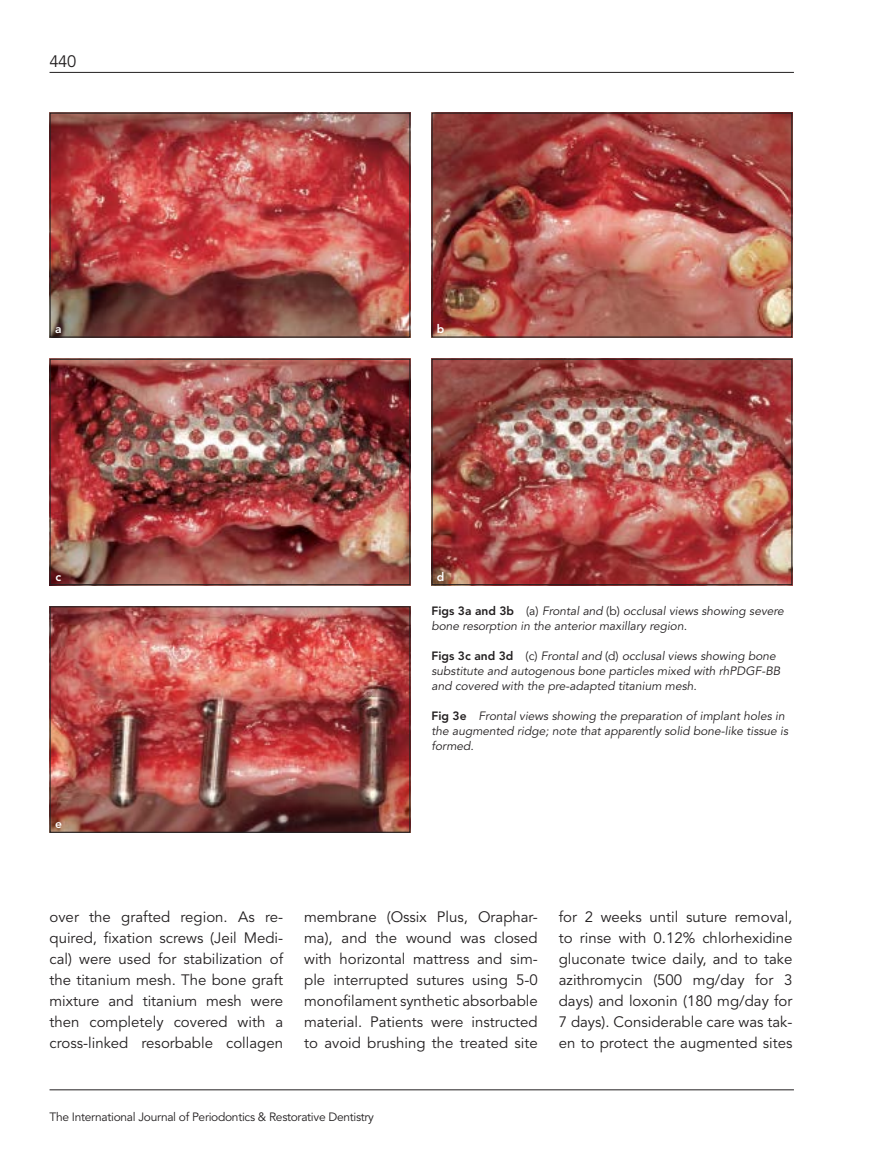
<style>
.page{position:relative;width:878px;height:1175px;background:#fff}
.page>*{position:absolute;margin:0;border:0;box-sizing:border-box;transform-origin:0 0}
.t1{font:16.5px "Avenir LT Std";color:#221f20}
.t2{font:15px/21px "Avenir LT Std";color:#221f20;text-align:justify}
.t3{font:italic 12px/15px "Avenir LT Std";color:#221f20}
.t4{font:12px "Avenir LT Std";letter-spacing:-.025em;color:#221f20}
.t5{font:800 12px "Avenir LT Std";color:#fff}
.s1{font-weight:800;font-style:normal}
.s2{font-style:normal}
</style>
<div class="page">
<hr style="left:50px;top:1089px;width:744px;height:1px;background:#221f20">
<hr style="left:50px;top:72px;width:744px;height:1px;background:#221f20">
<img style="left:52px;top:114px;width:356px;height:222px">
<div style="left:50px;top:112px;width:360px;height:226px;border:1px solid #221f20"></div>
<img style="left:433px;top:114px;width:357px;height:222px">
<div style="left:431px;top:112px;width:361px;height:226px;border:1px solid #221f20"></div>
<img style="left:52px;top:360px;width:356px;height:223px">
<div style="left:50px;top:358px;width:360px;height:227px;border:1px solid #221f20"></div>
<img style="left:433px;top:360px;width:357px;height:223px">
<div style="left:431px;top:358px;width:361px;height:227px;border:1px solid #221f20"></div>
<img style="left:52px;top:608px;width:356px;height:222px">
<div style="left:50px;top:606px;width:360px;height:226px;border:1px solid #221f20"></div>
<p class="t1" style="left:50px;top:51px;width:28px">440</p>
<p class="t5" style="left:55px;top:322px;width:8px">a</p>
<p class="t5" style="left:56px;top:569px;width:7px">c</p>
<p class="t5" style="left:55px;top:817px;width:8px">e</p>
<p class="t5" style="left:436px;top:322px;width:9px">b</p>
<p class="t5" style="left:436px;top:569px;width:9px">d</p>
<p class="t3" style="left:431px;top:603px;width:354px"><span class="s1">Figs 3a and 3b</span> <span class="s2">(a)</span> Frontal and <span class="s2">(b)</span> occlusal views showing severe bone resorption in the anterior maxillary region.</p>
<p class="t3" style="left:431px;top:648px;width:350px"><span class="s1">Figs 3c and 3d</span> <span class="s2">(c)</span> Frontal and <span class="s2">(d)</span> occlusal views showing bone substitute and autogenous bone particles mixed with rhPDGF-BB and covered with the pre-adapted titanium mesh.</p>
<p class="t3" style="left:431px;top:708px;width:358px"><span class="s1">Fig 3e</span> Frontal views showing the preparation of implant holes in the augmented ridge; note that apparently solid bone-like tissue is formed.</p>
<p class="t2" style="left:50px;top:906px;width:235px">over the grafted region. As re&shy;quired, fixation screws (Jeil Medi&shy;cal) were used for stabilization of the titanium mesh. The bone graft mixture and titanium mesh were then completely covered with a cross-linked resorbable collagen</p>
<p class="t2" style="left:304px;top:906px;width:235px">membrane (Ossix Plus, Oraphar&shy;ma), and the wound was closed with horizontal mattress and sim&shy;ple interrupted sutures using 5-0 monofilament synthetic absorbable material. Patients were instructed to avoid brushing the treated site</p>
<p class="t2" style="left:559px;top:906px;width:235px">for 2 weeks until suture removal, to rinse with 0.12% chlorhexidine gluconate twice daily, and to take azithromycin (500 mg/day for 3 days) and loxonin (180 mg/day for 7 days). Considerable care was tak&shy;en to protect the augmented sites</p>
<p class="t4" style="left:50px;top:1110px;width:326px">The International Journal of Periodontics &amp; Restorative Dentistry</p>
</div>
